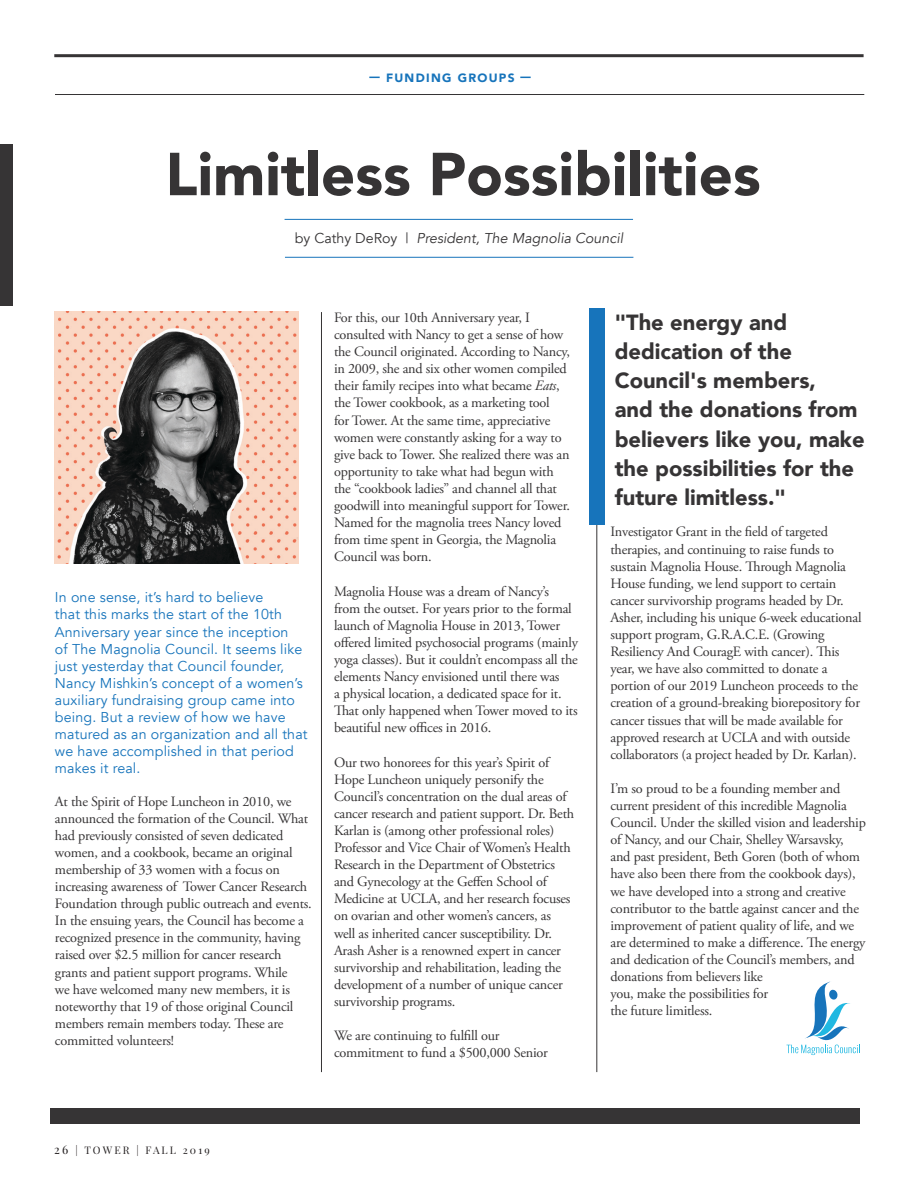
<style>
.page{position:relative;width:918px;height:1188px;background:#fff}
.page>*{position:absolute;margin:0;border:0;box-sizing:border-box;transform-origin:0 0}
.t1{font:900 60px "Avenir";color:#363435}
.t2{font:900 21.9px/29.2px "Avenir";color:#363435}
.t3{font:14.25px/17.1px "Adobe Garamond Pro";letter-spacing:-.015em;color:#363435}
.t4{font:14.25px/17.1px "Avenir";letter-spacing:.01em;color:#1774bb}
.t5{font:italic 14.25px "Avenir";color:#363435}
.t6{font:900 12px "Avenir";letter-spacing:.11em;color:#1774bb}
.t7{font:10.5px "Playfair Display";letter-spacing:.2em;color:#231f20}
.s1{font-style:normal}
.s2{font-style:italic}
.s3{font-size:12px}
</style>
<div class="page">
<hr style="left:321px;top:312px;width:1px;height:760px;background:#363435">
<img style="left:54px;top:312px;width:244px;height:252px">
<hr style="left:55px;top:94px;width:809px;height:1px;background:#363435">
<hr style="left:54px;top:54px;width:810px;height:3px;background:#363435">
<svg style="left:787px;top:981px;width:73px;height:74px"></svg>
<hr style="left:285px;top:219px;width:348px;height:1px;background:#1774bb">
<hr style="left:285px;top:257px;width:348px;height:1px;background:#1774bb">
<div style="left:50px;top:1108px;width:810px;height:15px;background:#363435"></div>
<div style="left:0;top:144px;width:12px;height:162px;background:#363435"></div>
<hr style="left:597px;top:309px;width:1px;height:763px;background:#363435">
<div style="left:589px;top:308px;width:16px;height:217px;background:#1774bb"></div>
<p class="t6" style="left:386px;top:67px;width:130px">FUNDING GROUPS</p>
<p class="t1" style="left:165px;top:123px;width:597px">Limitless Possibilities</p>
<p class="t5" style="left:295px;top:230px;width:330px"><span class="s1">by Cathy DeRoy |</span> President, The Magnolia Council</p>
<p class="t4" style="left:55px;top:589px;width:254px">In one sense, it’s hard to believe<br>that this marks the start of the 10th Anniversary year since the inception<br>of The Magnolia Council. It seems like just yesterday that Council founder, Nancy Mishkin’s concept of a women’s auxiliary fundraising group came into being. But a review of how we have matured as an organization and all that we have accomplished in that period makes it real.</p>
<p class="t3" style="left:55px;top:793px;width:258px">At the Spirit of Hope Luncheon in 2010, we announced the formation of the Council. What had previously consisted of seven dedicated women, and a cookbook, became an original membership of 33 women with a focus on increasing awareness of Tower Cancer Research Foundation through public outreach and events.<br>In the ensuing years, the Council has become a recognized presence in the community, having raised over $2.5 million for cancer research grants and patient support programs. While<br>we have welcomed many new members, it is noteworthy that 19 of those original Council members remain members today. These are committed volunteers!</p>
<p class="t3" style="left:334px;top:309px;width:237px">For this, our 10th Anniversary year, I consulted with Nancy to get a sense of how the Council originated. According to Nancy, in 2009, she and six other women compiled their family recipes into what became <span class="s2">Eats</span>, the Tower cookbook, as a marketing tool<br>for Tower. At the same time, appreciative women were constantly asking for a way to give back to Tower. She realized there was an opportunity to take what had begun with the “cookbook ladies” and channel all that goodwill into meaningful support for Tower.<br>Named for the magnolia trees Nancy loved from time spent in Georgia, the Magnolia Council was born.</p>
<p class="t3" style="left:334px;top:583px;width:246px">Magnolia House was a dream of Nancy’s from the outset. For years prior to the formal launch of Magnolia House in 2013, Tower offered limited psychosocial programs (mainly yoga classes). But it couldn’t encompass all the elements Nancy envisioned until there was<br>a physical location, a dedicated space for it.<br>That only happened when Tower moved to its beautiful new offices in 2016.</p>
<p class="t3" style="left:334px;top:754px;width:242px">Our two honorees for this year’s Spirit of Hope Luncheon uniquely personify the Council’s concentration on the dual areas of cancer research and patient support. Dr. Beth Karlan is (among other professional roles)<br>Professor and Vice Chair of Women’s Health Research in the Department of Obstetrics and Gynecology at the Geffen School of Medicine at UCLA, and her research focuses on ovarian and other women’s cancers, as well as inherited cancer susceptibility. Dr.<br>Arash Asher is a renowned expert in cancer survivorship and rehabilitation, leading the development of a number of unique cancer survivorship programs.</p>
<p class="t3" style="left:334px;top:1028px;width:167px">We are continuing to fulfill our</p>
<p class="t3" style="left:334px;top:1045px;width:216px">commitment to fund a $500,000 Senior</p>
<p class="t2" style="left:615px;top:307px;width:252px">"The energy and dedication of the<br>Council's members,<br>and the donations from believers like you, make the possibilities for the future limitless."</p>
<p class="t3" style="left:610px;top:524px;width:253px">Investigator Grant in the field of targeted therapies, and continuing to raise funds to sustain Magnolia House. Through Magnolia House funding, we lend support to certain cancer survivorship programs headed by Dr.<br>Asher, including his unique 6-week educational support program, G.R.A.C.E. (Growing Resiliency And CouragE with cancer). This year, we have also committed to donate a portion of our 2019 Luncheon proceeds to the creation of a ground-breaking biorepository for cancer tissues that will be made available for approved research at UCLA and with outside collaborators (a project headed by Dr. Karlan).</p>
<p class="t3" style="left:610px;top:780px;width:257px">I’m so proud to be a founding member and current president of this incredible Magnolia Council. Under the skilled vision and leadership of Nancy, and our Chair, Shelley Warsavsky, and past president, Beth Goren (both of whom have also been there from the cookbook days), we have developed into a strong and creative contributor to the battle against cancer and the improvement of patient quality of life, and we are determined to make a difference. The energy and dedication of the Council’s members, and donations from believers like<br>you, make the possibilities for<br>the future limitless.</p>
<p class="t7" style="left:54px;top:1144px;width:157px"><span class="s3">26</span> | TOWER | FALL 2019</p>
</div>
